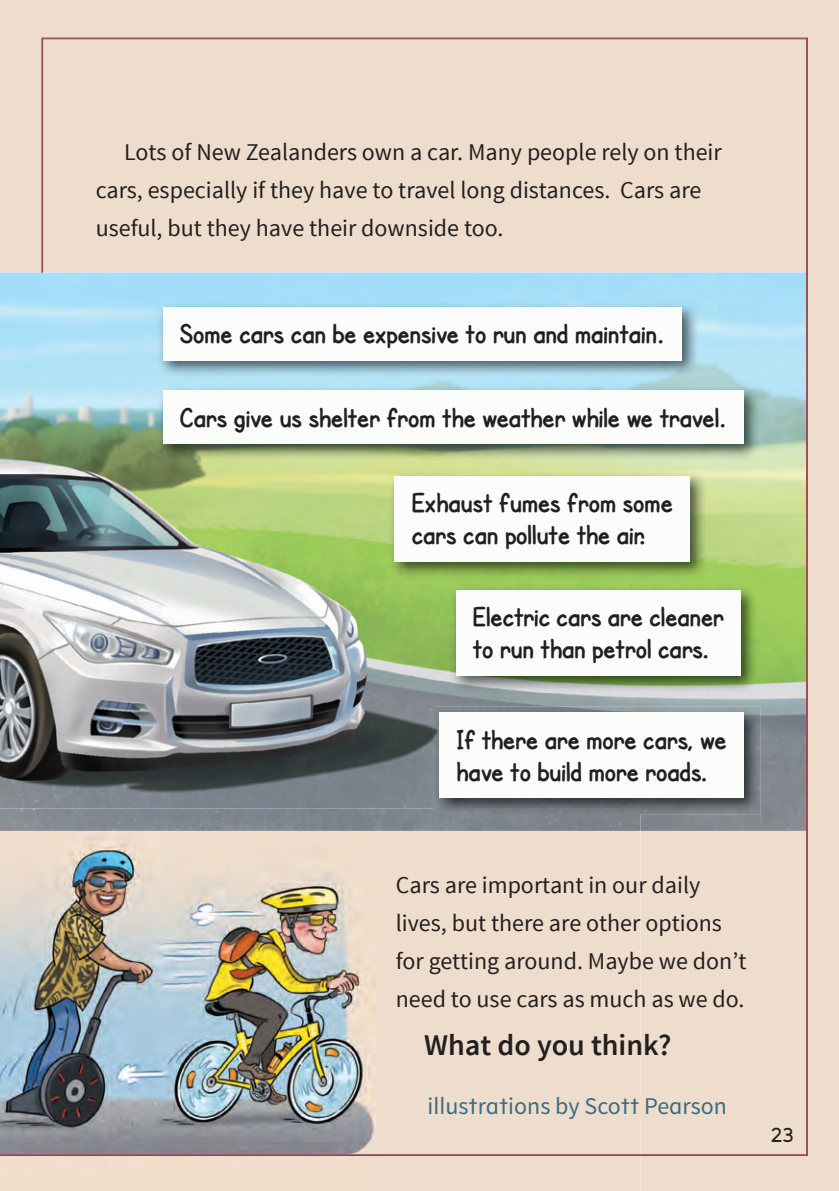
<style>
.page{position:relative;width:839px;height:1191px;background:#fff}
.page>*{position:absolute;margin:0;border:0;box-sizing:border-box;transform-origin:0 0}
.t1{font:600 30px "Source Sans Pro";color:#231f20}
.t2{font:700 28px/32px "SF Cartoonist Hand";color:#231f20}
.t3{font:24px/38px "Source Sans Pro";color:#231f20}
.t4{font:24px "Tipu";color:#3b6c82}
.t5{font:20px "Aronui";color:#231f20}
.s1{color:#3b6b81}
</style>
<div class="page">
<div style="left:0;top:0;width:839px;height:1190px;background:#edc"></div>
<div style="left:0;top:1155px;width:640px;height:35px;background:#f0ddcc"></div>
<img style="left:0;top:38px;width:808px;height:1117px">
<p class="t3" style="left:96px;top:132px;width:628px;text-indent:28px">Lots of New Zealanders own a car. Many people rely on their cars, especially if they have to travel long distances. Cars are useful, but they have their downside too.</p>
<p class="t2" style="left:180px;top:318px;width:486px">Some cars can be expensive to run and maintain.</p>
<p class="t2" style="left:180px;top:401px;width:548px">Cars give us shelter from the weather while we travel.</p>
<p class="t2" style="left:412px;top:487px;width:263px">Exhaust fumes from some cars can pollute the air.</p>
<p class="t2" style="left:473px;top:600px;width:252px">Electric cars are cleaner to run than petrol cars.</p>
<p class="t2" style="left:457px;top:723px;width:271px">If there are more cars, we have to build more roads.</p>
<p class="t3" style="left:396px;top:865px;width:352px">Cars are important in our daily lives, but there are other options for getting around. Maybe we don’t need to use cars as much as we do.</p>
<p class="t1" style="left:424px;top:1025px;width:249px">What do you think?</p>
<p class="t4" style="left:428px;top:1096px;width:301px">illustrations by Scott <span class="s1">Pearson</span></p>
<p class="t5" style="left:771px;top:1127px;width:25px">23</p>
</div>
